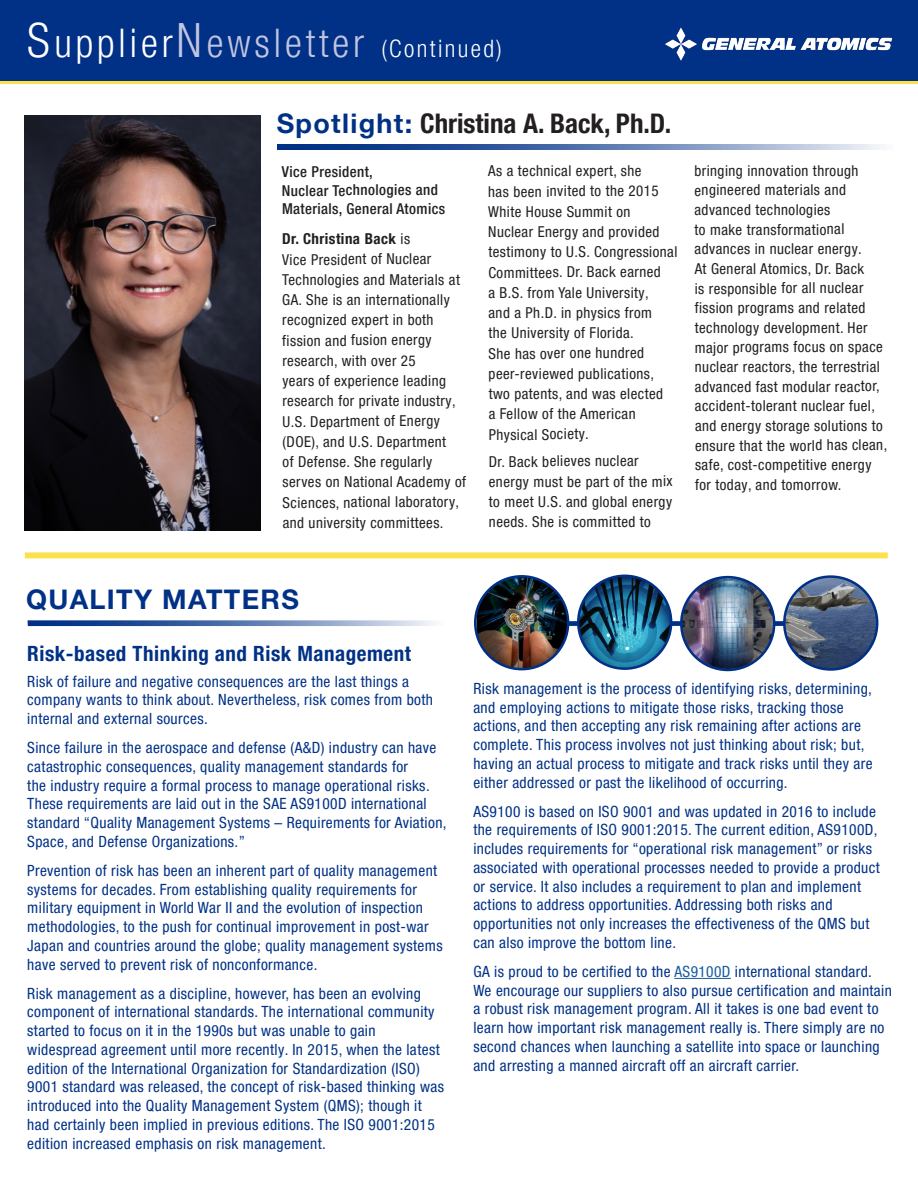
<style>
.page{position:relative;width:918px;height:1188px;background:#fff}
.page>*{position:absolute;margin:0;border:0;box-sizing:border-box;transform-origin:0 0}
.t1{font:700 condensed 27px "Helvetica Neue LT Pro";color:#231f20}
.t2{font:700 27px "Helvetica Neue LT Pro";letter-spacing:.05em;color:#003186}
.t3{font:300 condensed 24px "Helvetica Neue LT Pro";letter-spacing:.1em;color:#fff}
.t4{font:700 condensed 21px "Helvetica Neue LT Pro";letter-spacing:.025em;color:#003186}
.t5{font:condensed 15.45px/18.8px "Helvetica Neue LT Pro";letter-spacing:.025em;color:#003186}
.t6{font:condensed 15px/20.2px "Helvetica Neue LT Pro";letter-spacing:.025em;color:#231f20}
.t7{font:500 condensed 15px/18.8px "Helvetica Neue LT Pro";letter-spacing:.02em;color:#231f20}
.s1{font-size:47.25px}
.s2{font-size:39.3px}
.s3{font-size:47.25px;color:#c2c5e1}
.s4{font-size:39.3px;color:#c2c5e1}
.s5{font-stretch:normal;color:#003185}
.s6{font-weight:700}
.s7{color:#175d9e}
</style>
<div class="page">
<div style="left:0;top:0;width:918px;height:81px;background:#003186"></div>
<img style="left:665px;top:27px;width:228px;height:34px">
<hr style="left:0;top:81px;width:918px;height:3px;background:#fbe24c">
<svg style="left:28px;top:620px;width:407px;height:6px;background:#6784b6"></svg>
<div style="left:549px;top:621px;width:275px;height:5px;background:#003186"></div>
<img style="left:578px;top:576px;width:93px;height:92px">
<div style="left:577px;top:575px;width:95px;height:95px;border:2px solid #003185;border-radius:50%"></div>
<img style="left:681px;top:577px;width:93px;height:93px">
<div style="left:680px;top:576px;width:95px;height:95px;border:2px solid #003185;border-radius:50%"></div>
<img style="left:477px;top:576px;width:90px;height:93px">
<div style="left:474px;top:575px;width:95px;height:95px;border:2px solid #003185;border-radius:50%"></div>
<img style="left:784px;top:577px;width:93px;height:92px;border-radius:46px">
<div style="left:783px;top:575px;width:95px;height:96px;border:2px solid #003185;border-radius:50%"></div>
<hr style="left:674px;top:978px;width:57px;height:1px;background:#175d9e">
<img style="left:25px;top:116px;width:235px;height:414px">
<svg style="left:278px;top:144px;width:604px;height:6px;background:#5d7bb1"></svg>
<div style="left:25px;top:552px;width:863px;height:6px;background:#fbe24c"></div>
<p class="t3" style="left:27px;top:35px;width:476px"><span class="s1">S</span><span class="s2">upplier</span><span class="s3">N</span><span class="s4">ewsletter</span> (Continued)</p>
<p class="t1" style="left:277px;top:107px;width:396px"><span class="s5">Spotlight:</span> Christina A. Back, Ph.D.</p>
<p class="t7" style="left:282px;top:162px;width:92px">Vice President,</p>
<p class="t7" style="left:282px;top:181px;width:165px">Nuclear Technologies and<br>Materials, General Atomics</p>
<p class="t6" style="left:282px;top:229px;width:185px"><span class="s6">Dr. Christina Back</span> is<br>Vice President of Nuclear<br>Technologies and Materials at<br>GA. She is an internationally recognized expert in both fission and fusion energy research, with over 25<br>years of experience leading research for private industry,<br>U.S. Department of Energy (DOE), and U.S. Department<br>of Defense. She regularly serves on National Academy of<br>Sciences, national laboratory, and university committees.</p>
<p class="t6" style="left:488px;top:161px;width:191px">As a technical expert, she<br>has been invited to the 2015<br>White House Summit on<br>Nuclear Energy and provided testimony to U.S. Congressional<br>Committees. Dr. Back earned<br>a B.S. from Yale University,<br>and a Ph.D. in physics from<br>the University of Florida.<br>She has over one hundred peer-reviewed publications, two patents, and was elected<br>a Fellow of the American<br>Physical Society.</p>
<p class="t6" style="left:489px;top:451px;width:185px">Dr. Back believes nuclear energy must be part of the mix to meet U.S. and global energy needs. She is committed to</p>
<p class="t6" style="left:694px;top:160px;width:194px;line-height:19.6px">bringing innovation through engineered materials and advanced technologies<br>to make transformational advances in nuclear energy.<br>At General Atomics, Dr. Back<br>is responsible for all nuclear fission programs and related technology development. Her major programs focus on space nuclear reactors, the terrestrial advanced fast modular reactor, accident-tolerant nuclear fuel, and energy storage solutions to ensure that the world has clean, safe, cost-competitive energy for today, and tomorrow.</p>
<p class="t2" style="left:26px;top:583px;width:274px">QUALITY MATTERS</p>
<p class="t4" style="left:27px;top:641px;width:385px">Risk-based Thinking and Risk Management</p>
<p class="t5" style="left:27px;top:672px;width:407px">Risk of failure and negative consequences are the last things a company wants to think about. Nevertheless, risk comes from both internal and external sources.</p>
<p class="t5" style="left:27px;top:738px;width:421px">Since failure in the aerospace and defense (A&amp;D) industry can have catastrophic consequences, quality management standards for<br>the industry require a formal process to manage operational risks.<br>These requirements are laid out in the SAE AS9100D international standard “Quality Management Systems – Requirements for Aviation, Space, and Defense Organizations.”</p>
<p class="t5" style="left:27px;top:861px;width:417px">Prevention of risk has been an inherent part of quality management systems for decades. From establishing quality requirements for military equipment in World War II and the evolution of inspection methodologies, to the push for continual improvement in post-war Japan and countries around the globe; quality management systems have served to prevent risk of nonconformance.</p>
<p class="t5" style="left:27px;top:984px;width:418px">Risk management as a discipline, however, has been an evolving component of international standards. The international community started to focus on it in the 1990s but was unable to gain widespread agreement until more recently. In 2015, when the latest edition of the International Organization for Standardization (ISO)<br>9001 standard was released, the concept of risk-based thinking was introduced into the Quality Management System (QMS); though it had certainly been implied in previous editions. The ISO 9001:2015 edition increased emphasis on risk management.</p>
<p class="t5" style="left:473px;top:679px;width:401px">Risk management is the process of identifying risks, determining, and employing actions to mitigate those risks, tracking those actions, and then accepting any risk remaining after actions are complete. This process involves not just thinking about risk; but, having an actual process to mitigate and track risks until they are either addressed or past the likelihood of occurring.</p>
<p class="t5" style="left:473px;top:802px;width:408px">AS9100 is based on ISO 9001 and was updated in 2016 to include the requirements of ISO 9001:2015. The current edition, AS9100D, includes requirements for “operational risk management” or risks associated with operational processes needed to provide a product or service. It also includes a requirement to plan and implement actions to address opportunities. Addressing both risks and opportunities not only increases the effectiveness of the QMS but can also improve the bottom line.</p>
<p class="t5" style="left:473px;top:962px;width:420px">GA is proud to be certified to the <span class="s7">AS9100D</span> international standard.<br>We encourage our suppliers to also pursue certification and maintain a robust risk management program. All it takes is one bad event to learn how important risk management really is. There simply are no second chances when launching a satellite into space or launching and arresting a manned aircraft off an aircraft carrier.</p>
</div>
